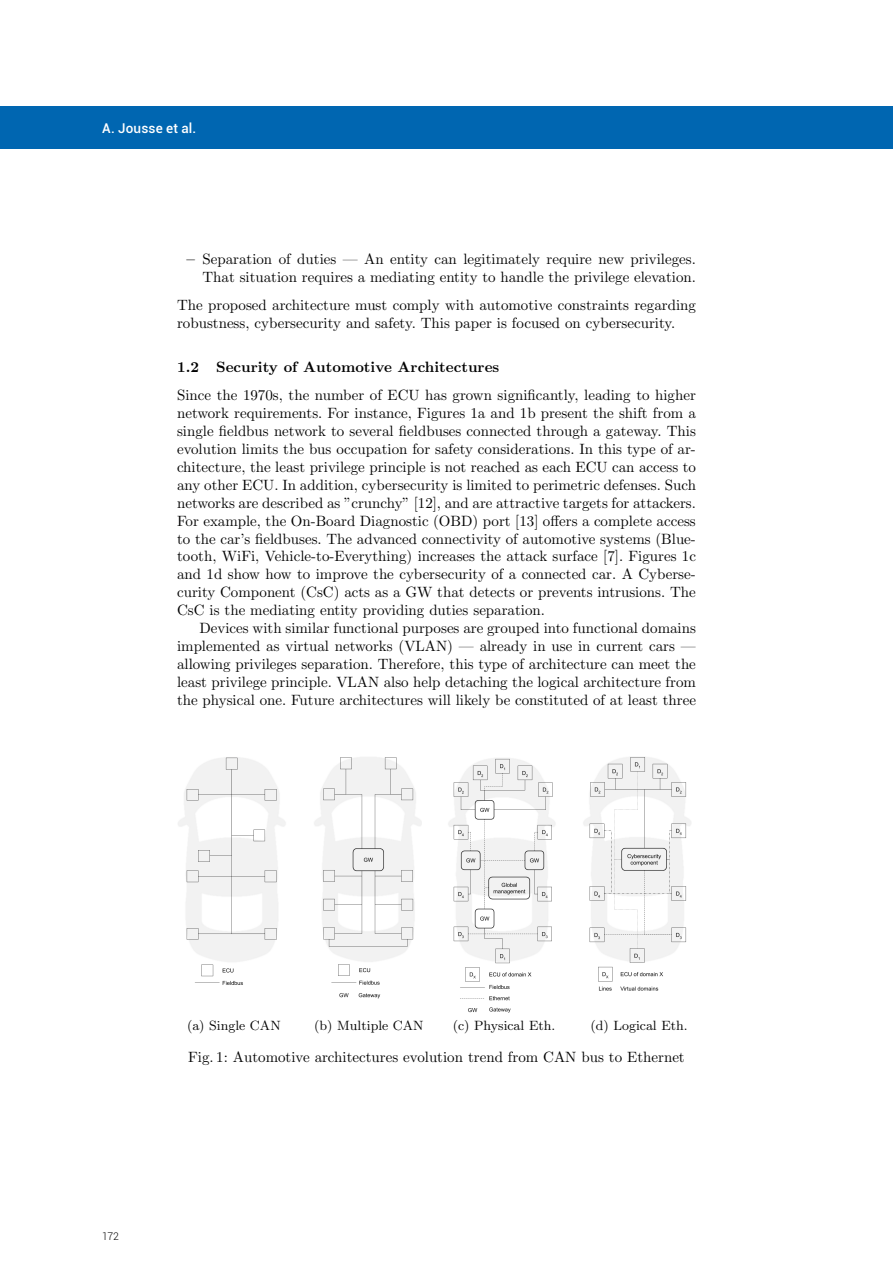
<style>
.page{position:relative;width:893px;height:1263px;background:#fff}
.page>*{position:absolute;margin:0;border:0;box-sizing:border-box;transform-origin:0 0}
.t1{font:15px/18px "CMR10";color:#000;text-align:justify}
.t2{font:15px "CMBX10";color:#000}
.t3{font:13.5px "CMR9";color:#000}
.t4{font:500 13.5px "Roboto";letter-spacing:.01em;color:#fff}
.t5{font:300 10.5px "Roboto";color:#000}
.s1{font-family:"CMBX10"}
</style>
<div class="page">
<img style="left:178px;top:757px;width:108px;height:228px">
<img style="left:314px;top:757px;width:107px;height:242px">
<img style="left:448px;top:758px;width:107px;height:254px">
<img style="left:583px;top:757px;width:108px;height:234px">
<div style="left:0;top:106px;width:893px;height:43px;background:#0066b1"></div>
<p class="t4" style="left:102px;top:118px;width:96px">A. Jousse et al.</p>
<p class="t1" style="left:186px;top:251px;width:511px;text-align:right"><span class="s1">–</span> Separation of duties — An entity can legitimately require new privileges.<br>That situation requires a mediating entity to handle the privilege elevation.</p>
<p class="t1" style="left:177px;top:297px;width:520px">The proposed architecture must comply with automotive constraints regarding robustness, cybersecurity and safety. This paper is focused on cybersecurity.</p>
<p class="t2" style="left:177px;top:360px;width:324px">1.2 Security of Automotive Architectures</p>
<p class="t1" style="left:177px;top:387px;width:520px">Since the 1970s, the number of ECU has grown significantly, leading to higher network requirements. For instance, Figures 1a and 1b present the shift from a single fieldbus network to several fieldbuses connected through a gateway. This evolution limits the bus occupation for safety considerations. In this type of ar&shy;chitecture, the least privilege principle is not reached as each ECU can access to any other ECU. In addition, cybersecurity is limited to perimetric defenses. Such networks are described as ”crunchy” [12], and are attractive targets for attackers.<br>For example, the On-Board Diagnostic (OBD) port [13] offers a complete access to the car’s fieldbuses. The advanced connectivity of automotive systems (Blue&shy;tooth, WiFi, Vehicle-to-Everything) increases the attack surface [7]. Figures 1c and 1d show how to improve the cybersecurity of a connected car. A Cyberse&shy;curity Component (CsC) acts as a GW that detects or prevents intrusions. The CsC is the mediating entity providing duties separation.</p>
<p class="t1" style="left:177px;top:620px;width:520px;text-indent:22px">Devices with similar functional purposes are grouped into functional domains implemented as virtual networks (VLAN) — already in use in current cars — allowing privileges separation. Therefore, this type of architecture can meet the least privilege principle. VLAN also help detaching the logical architecture from the physical one. Future architectures will likely be constituted of at least three</p>
<p class="t5" style="left:102px;top:1229px;width:19px">172</p>
<p class="t3" style="left:187px;top:1020px;width:95px">(a) Single CAN</p>
<p class="t3" style="left:314px;top:1020px;width:111px">(b) Multiple CAN</p>
<p class="t3" style="left:453px;top:1020px;width:104px">(c) Physical Eth.</p>
<p class="t3" style="left:590px;top:1020px;width:99px">(d) Logical Eth.</p>
<p class="t1" style="left:188px;top:1050px;width:498px">Fig. 1: Automotive architectures evolution trend from CAN bus to Ethernet</p>
</div>
